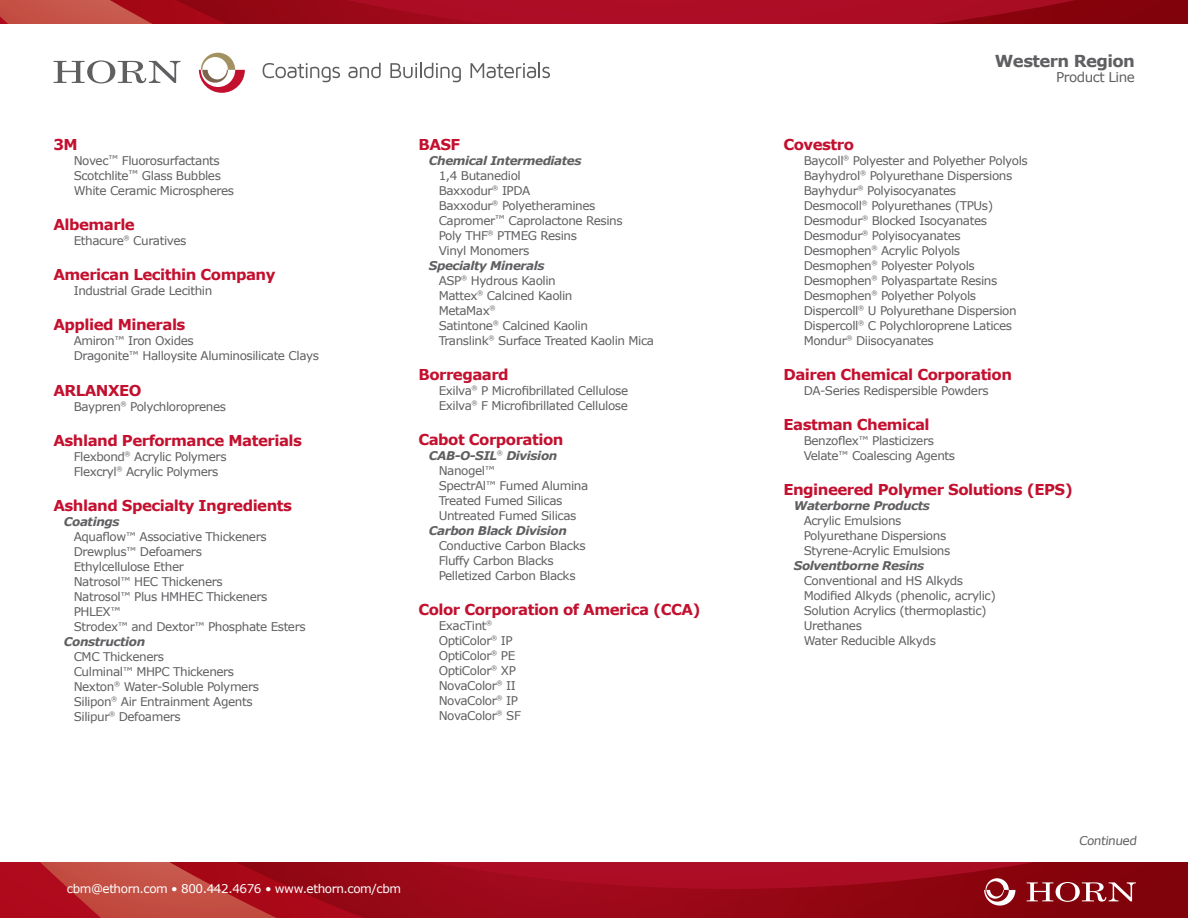
<style>
.page{position:relative;width:1188px;height:918px;background:#fff}
.page>*{position:absolute;margin:0;border:0;box-sizing:border-box;transform-origin:0 0}
.Body{font:700 16.5px "Verdana";letter-spacing:-.035em;color:#5f5f62}
.Head{font:700 15px "Verdana";letter-spacing:-.035em;color:#c3102f}
.Body-2{font:13.5px "Verdana";letter-spacing:-.035em;color:#5f5f62}
.Body-3{font:12px "Verdana";letter-spacing:-.035em;color:#5f5f62}
.Body-4{font:italic 700 12px "Verdana";letter-spacing:-.035em;color:#5f5f62}
.t1{font:12px "Verdana";letter-spacing:-.035em;color:#fff}
.s1{font-size:10.5px}
</style>
<div class="page">
<svg style="left:497px;top:863px;width:691px;height:55px;background:#970717"></svg>
<svg style="left:0;top:863px;width:497px;height:55px;background:#ab1d25"></svg>
<svg style="left:0;top:0;width:1188px;height:24px;background:#a41121"></svg>
<svg style="left:1027px;top:882px;width:109px;height:20px"></svg>
<svg style="left:984px;top:878px;width:31px;height:28px"></svg>
<svg style="left:263px;top:63px;width:77px;height:19px"></svg>
<svg style="left:348px;top:63px;width:33px;height:15px"></svg>
<svg style="left:390px;top:63px;width:71px;height:19px"></svg>
<svg style="left:471px;top:63px;width:79px;height:15px"></svg>
<svg style="left:199px;top:53px;width:46px;height:40px"></svg>
<svg style="left:54px;top:60px;width:127px;height:24px"></svg>
<p class="Head" style="left:53px;top:135px;width:26px">3M</p>
<p class="Body-3" style="left:74px;top:153px;width:148px">Novec<span class="s1">™</span> Fluorosurfactants</p>
<p class="Body-3" style="left:74px;top:168px;width:149px">Scotchlite<span class="s1">™</span> Glass Bubbles</p>
<p class="Body-3" style="left:74px;top:183px;width:162px">White Ceramic Microspheres</p>
<p class="Head" style="left:53px;top:215px;width:83px">Albemarle</p>
<p class="Body-3" style="left:74px;top:233px;width:114px">Ethacure<sup>®</sup> Curatives</p>
<p class="Head" style="left:53px;top:265px;width:224px">American Lecithin Company</p>
<p class="Body-3" style="left:74px;top:283px;width:140px">Industrial Grade Lecithin</p>
<p class="Head" style="left:53px;top:315px;width:134px">Applied Minerals</p>
<p class="Body-3" style="left:74px;top:333px;width:122px">Amiron<span class="s1">™</span> Iron Oxides</p>
<p class="Body-3" style="left:74px;top:348px;width:247px">Dragonite<span class="s1">™</span> Halloysite Aluminosilicate Clays</p>
<p class="Head" style="left:53px;top:381px;width:90px">ARLANXEO</p>
<p class="Body-3" style="left:74px;top:399px;width:154px">Baypren<sup>®</sup> Polychloroprenes</p>
<p class="Head" style="left:53px;top:431px;width:250px">Ashland Performance Materials</p>
<p class="Body-3" style="left:74px;top:449px;width:154px">Flexbond<sup>®</sup> Acrylic Polymers</p>
<p class="Body-3" style="left:74px;top:464px;width:146px">Flexcryl<sup>®</sup> Acrylic Polymers</p>
<p class="Head" style="left:53px;top:496px;width:240px">Ashland Specialty Ingredients</p>
<p class="Body-4" style="left:64px;top:514px;width:57px">Coatings</p>
<p class="Body-3" style="left:74px;top:529px;width:194px">Aquaflow<span class="s1">™</span> Associative Thickeners</p>
<p class="Body-3" style="left:74px;top:544px;width:130px">Drewplus<span class="s1">™</span> Defoamers</p>
<p class="Body-3" style="left:74px;top:559px;width:112px">Ethylcellulose Ether</p>
<p class="Body-3" style="left:74px;top:574px;width:151px">Natrosol<span class="s1">™</span> HEC Thickeners</p>
<p class="Body-3" style="left:74px;top:589px;width:195px">Natrosol<span class="s1">™</span> Plus HMHEC Thickeners</p>
<p class="Body-3" style="left:74px;top:604px;width:48px">PHLEX<span class="s1">™</span></p>
<p class="Body-3" style="left:74px;top:619px;width:233px">Strodex<span class="s1">™</span> and Dextor<span class="s1">™</span> Phosphate Esters</p>
<p class="Body-4" style="left:64px;top:634px;width:83px">Construction</p>
<p class="Body-3" style="left:74px;top:649px;width:92px">CMC Thickeners</p>
<p class="Body-3" style="left:74px;top:664px;width:162px">Culminal<span class="s1">™</span> MHPC Thickeners</p>
<p class="Body-3" style="left:74px;top:679px;width:187px">Nexton<sup>®</sup> Water-Soluble Polymers</p>
<p class="Body-3" style="left:74px;top:694px;width:180px">Silipon<sup>®</sup> Air Entrainment Agents</p>
<p class="Body-3" style="left:74px;top:709px;width:109px">Silipur<sup>®</sup> Defoamers</p>
<p class="Head" style="left:418px;top:135px;width:43px">BASF</p>
<p class="Body-4" style="left:429px;top:153px;width:154px">Chemical Intermediates</p>
<p class="Body-3" style="left:439px;top:168px;width:84px">1,4 Butanediol</p>
<p class="Body-3" style="left:439px;top:183px;width:93px">Baxxodur<sup>®</sup> IPDA</p>
<p class="Body-3" style="left:439px;top:198px;width:158px">Baxxodur<sup>®</sup> Polyetheramines</p>
<p class="Body-3" style="left:439px;top:213px;width:185px">Capromer<span class="s1">™</span> Caprolactone Resins</p>
<p class="Body-3" style="left:439px;top:228px;width:140px">Poly THF<sup>®</sup> PTMEG Resins</p>
<p class="Body-3" style="left:439px;top:243px;width:92px">Vinyl Monomers</p>
<p class="Body-4" style="left:429px;top:258px;width:117px">Specialty Minerals</p>
<p class="Body-3" style="left:439px;top:273px;width:119px">ASP<sup>®</sup> Hydrous Kaolin</p>
<p class="Body-3" style="left:439px;top:288px;width:135px">Mattex<sup>®</sup> Calcined Kaolin</p>
<p class="Body-3" style="left:439px;top:303px;width:58px">MetaMax<sup>®</sup></p>
<p class="Body-3" style="left:439px;top:318px;width:151px">Satintone<sup>®</sup> Calcined Kaolin</p>
<p class="Body-3" style="left:439px;top:333px;width:217px">Translink<sup>®</sup> Surface Treated Kaolin Mica</p>
<p class="Head" style="left:418px;top:365px;width:92px">Borregaard</p>
<p class="Body-3" style="left:439px;top:383px;width:191px">Exilva<sup>®</sup> P Microfibrillated Cellulose</p>
<p class="Body-3" style="left:439px;top:398px;width:191px">Exilva<sup>®</sup> F Microfibrillated Cellulose</p>
<p class="Head" style="left:418px;top:430px;width:147px">Cabot Corporation</p>
<p class="Body-4" style="left:429px;top:448px;width:130px">CAB-O-SIL<sup>®</sup> Division</p>
<p class="Body-3" style="left:439px;top:463px;width:58px">Nanogel<span class="s1">™</span></p>
<p class="Body-3" style="left:439px;top:478px;width:151px">SpectrAl<span class="s1">™</span> Fumed Alumina</p>
<p class="Body-3" style="left:439px;top:493px;width:125px">Treated Fumed Silicas</p>
<p class="Body-3" style="left:439px;top:508px;width:139px">Untreated Fumed Silicas</p>
<p class="Body-4" style="left:429px;top:523px;width:139px">Carbon Black Division</p>
<p class="Body-3" style="left:439px;top:538px;width:148px">Conductive Carbon Blacks</p>
<p class="Body-3" style="left:439px;top:553px;width:117px">Fluffy Carbon Blacks</p>
<p class="Body-3" style="left:439px;top:568px;width:138px">Pelletized Carbon Blacks</p>
<p class="Head" style="left:418px;top:600px;width:284px">Color Corporation of America (CCA)</p>
<p class="Body-3" style="left:439px;top:618px;width:55px">ExacTint<sup>®</sup></p>
<p class="Body-3" style="left:439px;top:633px;width:76px">OptiColor<sup>®</sup> IP</p>
<p class="Body-3" style="left:439px;top:648px;width:78px">OptiColor<sup>®</sup> PE</p>
<p class="Body-3" style="left:439px;top:663px;width:79px">OptiColor<sup>®</sup> XP</p>
<p class="Body-3" style="left:439px;top:678px;width:79px">NovaColor<sup>®</sup> II</p>
<p class="Body-3" style="left:439px;top:693px;width:81px">NovaColor<sup>®</sup> IP</p>
<p class="Body-3" style="left:439px;top:708px;width:84px">NovaColor<sup>®</sup> SF</p>
<p class="t1" style="left:67px;top:881px;width:336px">cbm@ethorn.com • 800.442.4676 • www.ethorn.com/cbm</p>
<p class="Body" style="left:995px;top:50px;width:142px">Western Region</p>
<p class="Body-2" style="left:1056px;top:68px;width:80px">Product Line</p>
<p class="Head" style="left:783px;top:135px;width:72px">Covestro</p>
<p class="Body-3" style="left:804px;top:153px;width:226px">Baycoll<sup>®</sup> Polyester and Polyether Polyols</p>
<p class="Body-3" style="left:804px;top:168px;width:210px">Bayhydrol<sup>®</sup> Polyurethane Dispersions</p>
<p class="Body-3" style="left:804px;top:183px;width:154px">Bayhydur<sup>®</sup> Polyisocyanates</p>
<p class="Body-3" style="left:804px;top:198px;width:191px">Desmocoll<sup>®</sup> Polyurethanes (TPUs)</p>
<p class="Body-3" style="left:804px;top:213px;width:185px">Desmodur<sup>®</sup> Blocked Isocyanates</p>
<p class="Body-3" style="left:804px;top:228px;width:158px">Desmodur<sup>®</sup> Polyisocyanates</p>
<p class="Body-3" style="left:804px;top:243px;width:158px">Desmophen<sup>®</sup> Acrylic Polyols</p>
<p class="Body-3" style="left:804px;top:258px;width:173px">Desmophen<sup>®</sup> Polyester Polyols</p>
<p class="Body-3" style="left:804px;top:273px;width:195px">Desmophen<sup>®</sup> Polyaspartate Resins</p>
<p class="Body-3" style="left:804px;top:288px;width:174px">Desmophen<sup>®</sup> Polyether Polyols</p>
<p class="Body-3" style="left:804px;top:303px;width:215px">Dispercoll<sup>®</sup> U Polyurethane Dispersion</p>
<p class="Body-3" style="left:804px;top:318px;width:210px">Dispercoll<sup>®</sup> C Polychloroprene Latices</p>
<p class="Body-3" style="left:804px;top:333px;width:131px">Mondur<sup>®</sup> Diisocyanates</p>
<p class="Head" style="left:783px;top:365px;width:230px">Dairen Chemical Corporation</p>
<p class="Body-3" style="left:804px;top:383px;width:186px">DA-Series Redispersible Powders</p>
<p class="Head" style="left:783px;top:415px;width:148px">Eastman Chemical</p>
<p class="Body-3" style="left:804px;top:433px;width:132px">Benzoflex<span class="s1">™</span> Plasticizers</p>
<p class="Body-3" style="left:804px;top:448px;width:153px">Velate<span class="s1">™</span> Coalescing Agents</p>
<p class="Head" style="left:783px;top:480px;width:291px">Engineered Polymer Solutions (EPS)</p>
<p class="Body-4" style="left:794px;top:498px;width:138px">Waterborne Products</p>
<p class="Body-3" style="left:804px;top:513px;width:99px">Acrylic Emulsions</p>
<p class="Body-3" style="left:804px;top:528px;width:144px">Polyurethane Dispersions</p>
<p class="Body-3" style="left:804px;top:543px;width:148px">Styrene-Acrylic Emulsions</p>
<p class="Body-4" style="left:794px;top:558px;width:132px">Solventborne Resins</p>
<p class="Body-3" style="left:804px;top:573px;width:161px">Conventional and HS Alkyds</p>
<p class="Body-3" style="left:804px;top:588px;width:194px">Modified Alkyds (phenolic, acrylic)</p>
<p class="Body-3" style="left:804px;top:603px;width:185px">Solution Acrylics (thermoplastic)</p>
<p class="Body-3" style="left:804px;top:618px;width:60px">Urethanes</p>
<p class="Body-3" style="left:804px;top:633px;width:134px">Water Reducible Alkyds</p>
<p class="Body-3" style="left:1079px;top:833px;width:61px">Continued</p>
</div>
